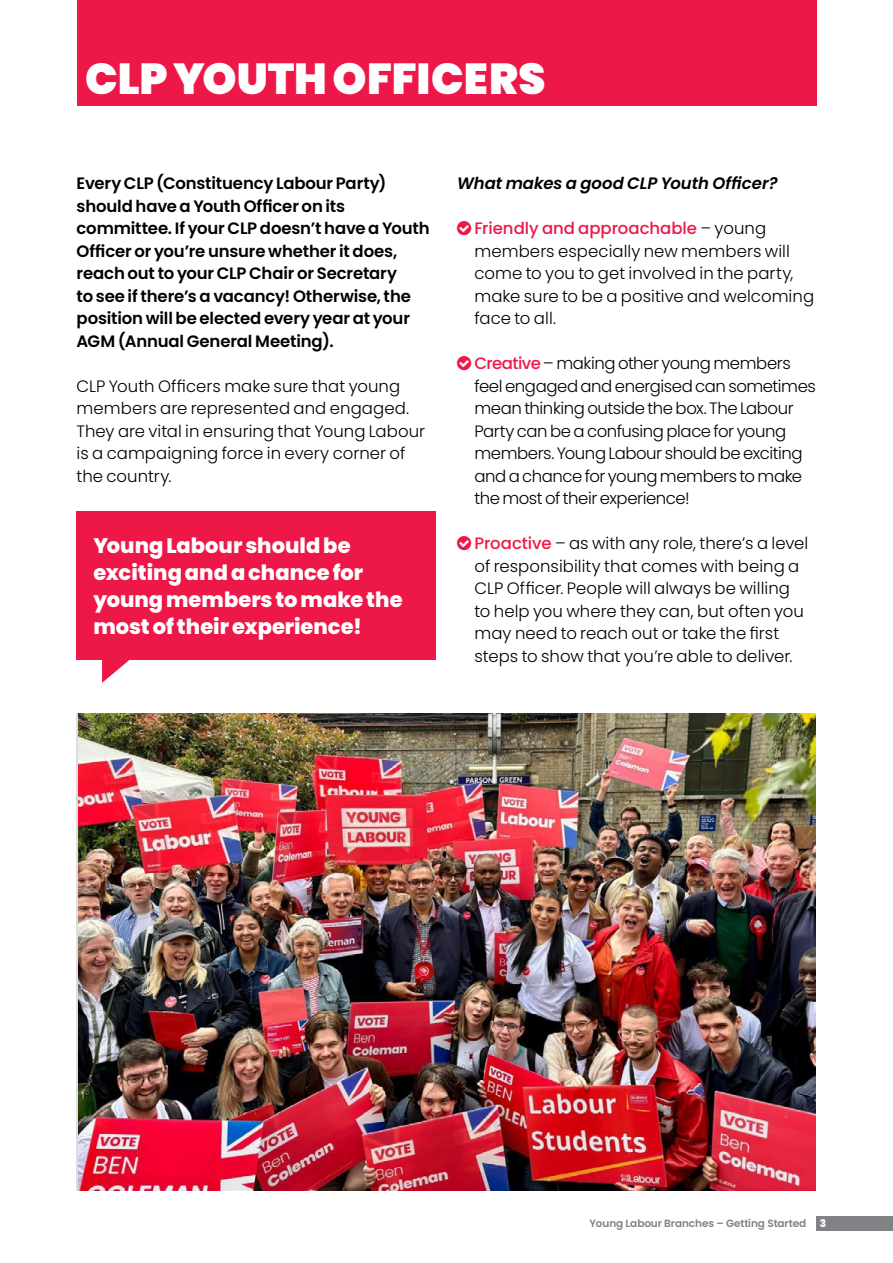
<style>
.page{position:relative;width:893px;height:1263px;background:#fff}
.page>*{position:absolute;margin:0;border:0;box-sizing:border-box;transform-origin:0 0}
.t1{font:900 43.35px "Poppins";letter-spacing:.005em;color:#fff}
.t2{font:800 21px/27px "Poppins";color:#fff}
.t3{font:300 16.5px/22.5px "Poppins";color:#000}
.t4{font:600 16.5px/22.5px "Poppins";letter-spacing:-.01em;color:#000}
.t5{font:300 16.5px/22.5px "Poppins";letter-spacing:-.025em;color:#000}
.t6{font:italic 600 16.5px "Poppins";color:#000}
.t7{font:600 10.5px "Poppins";letter-spacing:-.01em;color:#808285}
.t8{font:800 10.5px "Poppins";color:#fff}
.s1{font-weight:500;color:#ed1848}
</style>
<div class="page">
<div style="left:816px;top:1216px;width:77px;height:15px;background:#808285"></div>
<img style="left:78px;top:713px;width:737px;height:478px">
<div style="left:77px;top:511px;width:359px;height:149px;background:#ed1848"></div>
<svg style="left:102px;top:660px;width:28px;height:23px"></svg>
<div style="left:77px;top:0;width:739px;height:105px;background:#ed1848"></div>
<h1 class="t1" style="left:85px;top:54px;width:462px">CLP YOUTH OFFICERS</h1>
<p class="t4" style="left:77px;top:172px;width:355px">Every CLP (Constituency Labour Party) should have a Youth Officer on its committee. If your CLP doesn’t have a Youth Officer or you’re unsure whether it does, reach out to your CLP Chair or Secretary<br>to see if there’s a vacancy! Otherwise, the position will be elected every year at your AGM (Annual General Meeting).</p>
<p class="t3" style="left:77px;top:375px;width:350px">CLP Youth Officers make sure that young members are represented and engaged.<br>They are vital in ensuring that Young Labour is a campaigning force in every corner of the country.</p>
<p class="t2" style="left:94px;top:532px;width:311px">Young Labour should be exciting and a chance for young members to make the most of their experience!</p>
<p class="t6" style="left:457px;top:174px;width:322px">What makes a good CLP Youth Officer?</p>
<p class="t3" style="left:474px;top:217px;width:341px"><span class="s1">Friendly and approachable</span> – young members especially new members will come to you to get involved in the party, make sure to be a positive and welcoming face to all.</p>
<p class="t5" style="left:474px;top:352px;width:343px"><span class="s1">Creative</span> – making other young members feel engaged and energised can sometimes mean thinking outside the box. The Labour Party can be a confusing place for young members. Young Labour should be exciting and a chance for young members to make the most of their experience!</p>
<p class="t3" style="left:474px;top:532px;width:335px"><span class="s1">Proactive</span> – as with any role, there’s a level of responsibility that comes with being a CLP Officer. People will always be willing to help you where they can, but often you may need to reach out or take the first steps to show that you’re able to deliver.</p>
<p class="t7" style="left:589px;top:1217px;width:218px">Young Labour Branches – Getting Started</p>
<p class="t8" style="left:820px;top:1217px;width:8px">3</p>
</div>
